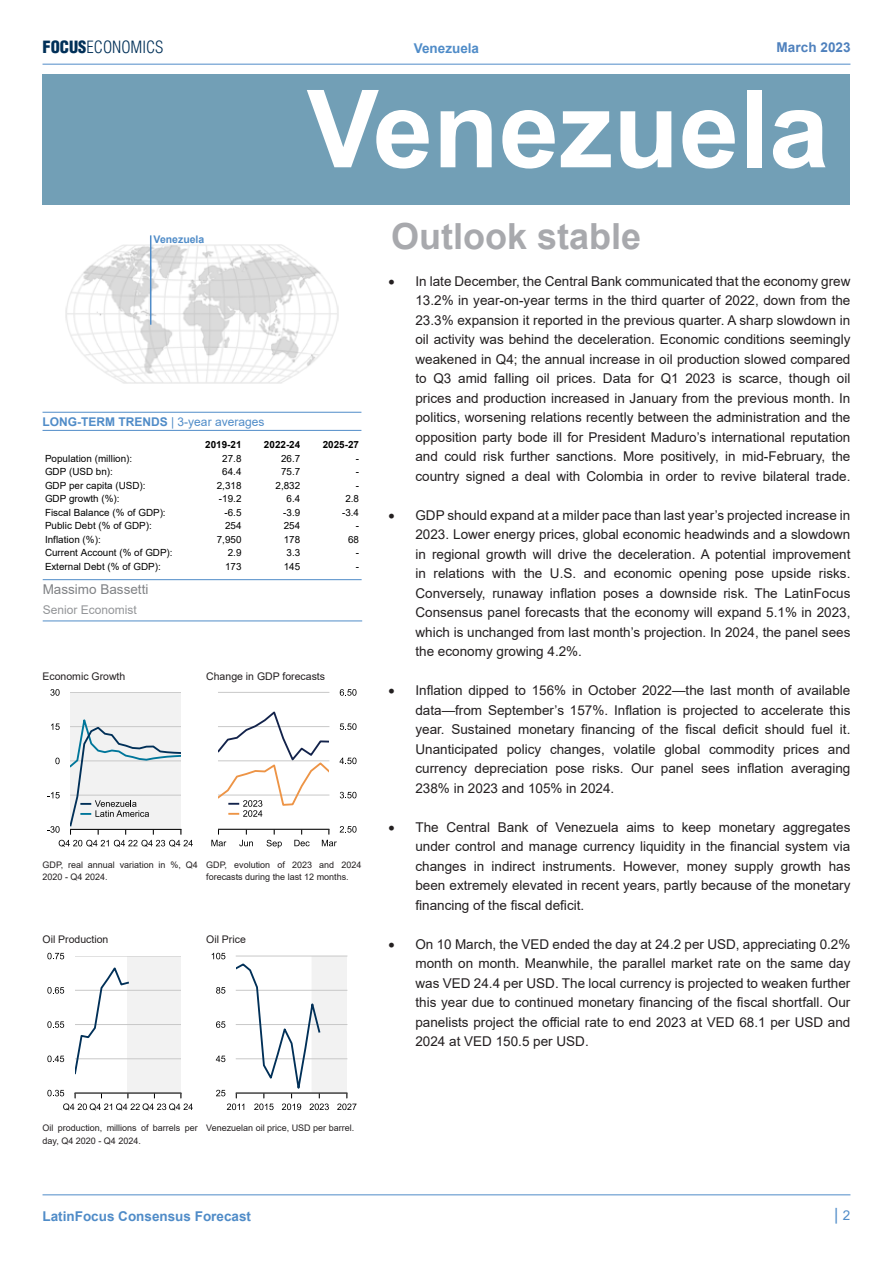
<style>
.page{position:relative;width:893px;height:1263px;background:#fff}
.page>*{position:absolute;margin:0;border:0;box-sizing:border-box;transform-origin:0 0}
.t1{font:700 108px "Arial";color:#fff}
.t2{font:700 36px "Arial";color:#a8a9ad}
.t3{font:300 condensed 16.5px "Helvetica";color:#013058}
.t4{font:16.5px "Arial";color:#508cc8}
.t5{font:13.5px/19.5px "Arial";color:#231f20;text-align:justify}
.t6{font:700 13.5px "Arial";color:#508cc8}
.t7{font:13.5px "Arial";color:#808285}
.t8{font:700 13.5px "Arial";letter-spacing:.005em;color:#4f81bd}
.t9{font:700 12px "Arial";color:#508cc8}
.t10{font:12px "Arial";color:#939598}
.t11{font:10.5px "Arial";color:#231f20}
.t12{font:700 10.5px "Arial";color:#508cc8}
.t13{font:9.9px "Arial";letter-spacing:.005em;color:#000}
.t14{font:700 9.9px "Arial";letter-spacing:.005em;color:#000}
.t15{font:9px/12.6px "Arial";color:#231f20}
.s1{font-weight:900}
.s2{font-weight:400}
.s3{font-size:13.5px}
</style>
<div class="page">
<hr style="left:43px;top:64px;width:807px;height:1px;background:#508cc8">
<hr style="left:43px;top:1194px;width:807px;height:1px;background:#508cc8">
<div style="left:43px;top:74px;width:807px;height:131px;background:#729fb6"></div>
<hr style="left:43px;top:412px;width:318px;height:1px;background:#508cc8">
<hr style="left:43px;top:430px;width:318px;height:1px;background:#508cc8">
<img style="left:66px;top:243px;width:272px;height:141px">
<hr style="left:150px;top:235px;width:1px;height:90px;background:#508cc8">
<hr style="left:43px;top:579px;width:319px;height:1px;background:#508cc8">
<svg style="left:47px;top:689px;width:146px;height:158px"></svg>
<svg style="left:211px;top:840px;width:15px;height:6px"></svg>
<svg style="left:239px;top:840px;width:14px;height:6px"></svg>
<svg style="left:267px;top:840px;width:15px;height:8px"></svg>
<svg style="left:294px;top:840px;width:16px;height:6px"></svg>
<svg style="left:322px;top:840px;width:15px;height:6px"></svg>
<svg style="left:340px;top:826px;width:16px;height:7px"></svg>
<svg style="left:340px;top:792px;width:16px;height:6px"></svg>
<svg style="left:340px;top:757px;width:16px;height:7px"></svg>
<svg style="left:340px;top:723px;width:16px;height:7px"></svg>
<hr style="left:218px;top:692px;width:111px;height:1px;background:#c8c8c8">
<svg style="left:340px;top:689px;width:16px;height:7px"></svg>
<hr style="left:218px;top:829px;width:111px;height:1px;background:#000">
<svg style="left:218px;top:711px;width:111px;height:106px"></svg>
<svg style="left:47px;top:953px;width:146px;height:157px"></svg>
<svg style="left:212px;top:953px;width:145px;height:157px"></svg>
<hr style="left:43px;top:620px;width:319px;height:1px;background:#508cc8">
<p class="t3" style="left:43px;top:37px;width:123px"><span class="s1">FOCUS</span>ECONOMICS</p>
<p class="t6" style="left:414px;top:39px;width:67px">Venezuela</p>
<p class="t8" style="left:777px;top:38px;width:76px">March 2023</p>
<h1 class="t1" style="left:307px;top:53px;width:524px">Venezuela</h1>
<p class="t12" style="left:154px;top:232px;width:52px">Venezuela</p>
<p class="t9" style="left:43px;top:413px;width:223px">LONG-TERM TRENDS <span class="s2">| 3-year averages</span></p>
<p class="t14" style="left:205px;top:438px;width:38px">2019-21</p>
<p class="t14" style="left:264px;top:438px;width:38px">2022-24</p>
<p class="t14" style="left:323px;top:438px;width:38px">2025-27</p>
<p class="t13" style="left:45px;top:451px;width:89px">Population (million):</p>
<p class="t13" style="left:222px;top:451px;width:21px">27.8</p>
<p class="t13" style="left:281px;top:451px;width:21px">26.7</p>
<p class="t13" style="left:356px;top:451px;width:5px">-</p>
<p class="t13" style="left:45px;top:465px;width:69px">GDP (USD bn):</p>
<p class="t13" style="left:222px;top:465px;width:21px">64.4</p>
<p class="t13" style="left:281px;top:465px;width:21px">75.7</p>
<p class="t13" style="left:356px;top:465px;width:5px">-</p>
<p class="t13" style="left:45px;top:478px;width:102px">GDP per capita (USD):</p>
<p class="t13" style="left:217px;top:478px;width:26px">2,318</p>
<p class="t13" style="left:275px;top:478px;width:26px">2,832</p>
<p class="t13" style="left:356px;top:478px;width:5px">-</p>
<p class="t13" style="left:45px;top:492px;width:76px">GDP growth (%):</p>
<p class="t13" style="left:219px;top:492px;width:24px">-19.2</p>
<p class="t13" style="left:287px;top:492px;width:15px">6.4</p>
<p class="t13" style="left:345px;top:492px;width:15px">2.8</p>
<p class="t13" style="left:45px;top:505px;width:122px">Fiscal Balance (% of GDP):</p>
<p class="t13" style="left:224px;top:505px;width:19px">-6.5</p>
<p class="t13" style="left:283px;top:505px;width:19px">-3.9</p>
<p class="t13" style="left:342px;top:505px;width:19px">-3.4</p>
<p class="t13" style="left:45px;top:519px;width:108px">Public Debt (% of GDP):</p>
<p class="t13" style="left:225px;top:519px;width:18px">254</p>
<p class="t13" style="left:284px;top:519px;width:18px">254</p>
<p class="t13" style="left:356px;top:519px;width:5px">-</p>
<p class="t13" style="left:45px;top:532px;width:57px">Inflation (%):</p>
<p class="t13" style="left:217px;top:532px;width:26px">7,950</p>
<p class="t13" style="left:284px;top:532px;width:18px">178</p>
<p class="t13" style="left:348px;top:532px;width:13px">68</p>
<p class="t13" style="left:45px;top:546px;width:129px">Current Account (% of GDP):</p>
<p class="t13" style="left:228px;top:546px;width:15px">2.9</p>
<p class="t13" style="left:287px;top:546px;width:15px">3.3</p>
<p class="t13" style="left:356px;top:546px;width:5px">-</p>
<p class="t13" style="left:45px;top:559px;width:117px">External Debt (% of GDP):</p>
<p class="t13" style="left:225px;top:559px;width:18px">173</p>
<p class="t13" style="left:284px;top:559px;width:18px">145</p>
<p class="t13" style="left:356px;top:559px;width:5px">-</p>
<p class="t7" style="left:43px;top:580px;width:107px">Massimo Bassetti</p>
<p class="t10" style="left:43px;top:601px;width:96px">Senior Economist</p>
<p class="t11" style="left:43px;top:669px;width:84px">Economic Growth</p>
<p class="t11" style="left:206px;top:669px;width:120px">Change in GDP forecasts</p>
<p class="t15" style="left:43px;top:858px;width:157px">GDP, real annual variation in %, Q4<br>2020 - Q4 2024.</p>
<p class="t15" style="left:206px;top:858px;width:157px">GDP, evolution of 2023 and 2024 forecasts during the last 12 months.</p>
<p class="t11" style="left:43px;top:932px;width:67px">Oil Production</p>
<p class="t11" style="left:206px;top:932px;width:41px">Oil Price</p>
<h2 class="t2" style="left:391px;top:211px;width:252px">Outlook stable</h2>
<p class="t5" style="left:415px;top:271px;width:436px;text-indent:-27px">• In late December, the Central Bank communicated that the economy grew 13.2% in year-on-year terms in the third quarter of 2022, down from the 23.3% expansion it reported in the previous quarter. A sharp slowdown in oil activity was behind the deceleration. Economic conditions seemingly weakened in Q4; the annual increase in oil production slowed compared to Q3 amid falling oil prices. Data for Q1 2023 is scarce, though oil prices and production increased in January from the previous month. In politics, worsening relations recently between the administration and the opposition party bode ill for President Maduro’s international reputation and could risk further sanctions. More positively, in mid-February, the country signed a deal with Colombia in order to revive bilateral trade.</p>
<p class="t5" style="left:415px;top:505px;width:436px;text-indent:-27px">• GDP should expand at a milder pace than last year’s projected increase in 2023. Lower energy prices, global economic headwinds and a slowdown in regional growth will drive the deceleration. A potential improvement in relations with the U.S. and economic opening pose upside risks.<br>Conversely, runaway inflation poses a downside risk. The LatinFocus Consensus panel forecasts that the economy will expand 5.1% in 2023, which is unchanged from last month’s projection. In 2024, the panel sees the economy growing 4.2%.</p>
<p class="t5" style="left:415px;top:681px;width:436px;text-indent:-27px">• Inflation dipped to 156% in October 2022—the last month of available data—from September’s 157%. Inflation is projected to accelerate this year. Sustained monetary financing of the fiscal deficit should fuel it.<br>Unanticipated policy changes, volatile global commodity prices and currency depreciation pose risks. Our panel sees inflation averaging 238% in 2023 and 105% in 2024.</p>
<p class="t5" style="left:415px;top:817px;width:436px;text-indent:-27px">• The Central Bank of Venezuela aims to keep monetary aggregates under control and manage currency liquidity in the financial system via changes in indirect instruments. However, money supply growth has been extremely elevated in recent years, partly because of the monetary financing of the fiscal deficit.</p>
<p class="t5" style="left:415px;top:934px;width:436px;text-indent:-27px">• On 10 March, the VED ended the day at 24.2 per USD, appreciating 0.2% month on month. Meanwhile, the parallel market rate on the same day was VED 24.4 per USD. The local currency is projected to weaken further this year due to continued monetary financing of the fiscal shortfall. Our panelists project the official rate to end 2023 at VED 68.1 per USD and 2024 at VED 150.5 per USD.</p>
<p class="t15" style="left:43px;top:1122px;width:157px">Oil production, millions of barrels per day, Q4 2020 - Q4 2024.</p>
<p class="t15" style="left:206px;top:1122px;width:150px">Venezuelan oil price, USD per barrel.</p>
<p class="t6" style="left:43px;top:1206px;width:210px">LatinFocus Consensus Forecast</p>
<p class="t4" style="left:834px;top:1203px;width:18px">| <span class="s3">2</span></p>
</div>
